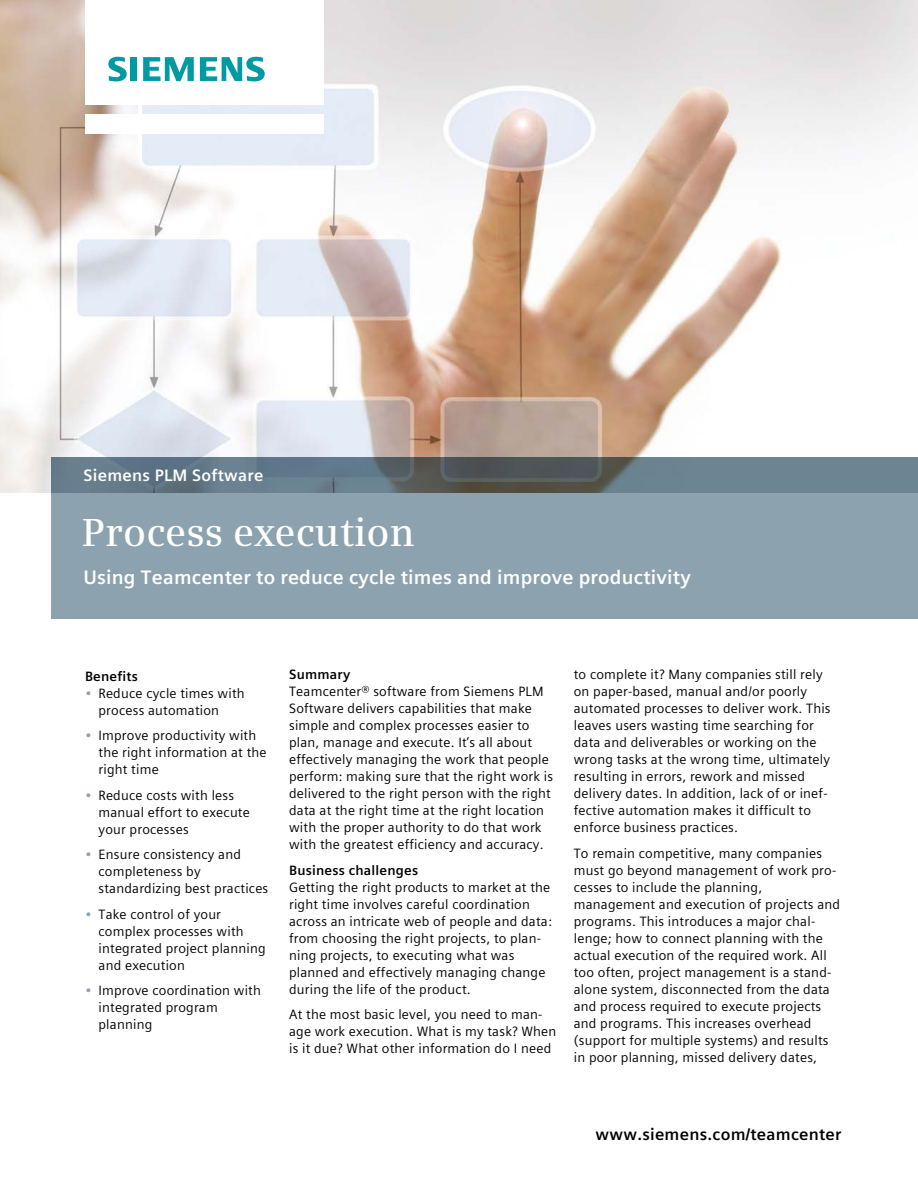
<style>
.page{position:relative;width:918px;height:1188px;background:#fff}
.page>*{position:absolute;margin:0;border:0;box-sizing:border-box;transform-origin:0 0}
._01__Headline__26pt{font:600 39px "Siemens Serif";color:#fff}
._01__Subline__13pt_5{font:700 19.5px "Siemens Sans Global";letter-spacing:.01em;color:#fff}
._03__URL_sector_clai{font:700 16.5px "Siemens Sans Global";letter-spacing:.015em;color:#000}
.t1{font:700 16.5px "Siemens Sans Global";letter-spacing:.015em;color:#fff}
._04__Copy___9pt_4mm{font:13.5px/17px "Siemens Sans Global";letter-spacing:.015em;color:#000}
._04__Head_paragraph{font:700 13.5px "Siemens Sans Global";letter-spacing:.015em;color:#000}
.s1{color:#8ca3af}
</style>
<div class="page">
<img style="left:0;top:0;width:918px;height:493px">
<div style="left:85px;top:114px;width:238px;height:19px;background:#fff"></div>
<div style="left:85px;top:0;width:238px;height:105px;background:#fff"></div>
<svg style="left:108px;top:57px;width:19px;height:24px"></svg>
<div style="left:130px;top:57px;width:7px;height:24px;background:#009aa3"></div>
<svg style="left:143px;top:57px;width:51px;height:24px"></svg>
<svg style="left:200px;top:57px;width:65px;height:24px"></svg>
<svg style="left:51px;top:457px;width:867px;height:36px;background:#61747e"></svg>
<div style="left:51px;top:493px;width:867px;height:125px;background:#8ca3af"></div>
<p class="t1" style="left:84px;top:462px;width:181px">Siemens PLM Software</p>
<p class="_01__Headline__26pt" style="left:82px;top:510px;width:334px">Process execution</p>
<p class="_01__Subline__13pt_5" style="left:83px;top:563px;width:609px">Using Teamcenter to reduce cycle times and improve productivity</p>
<p class="_04__Head_paragraph" style="left:85px;top:666px;width:54px">Benefits</p>
<p class="_04__Copy___9pt_4mm" style="left:99px;top:685px;width:148px;text-indent:-14px"><span class="s1">•</span> Reduce cycle times with process automation</p>
<p class="_04__Copy___9pt_4mm" style="left:99px;top:727px;width:170px;text-indent:-14px"><span class="s1">•</span> Improve productivity with the right information at the right time</p>
<p class="_04__Copy___9pt_4mm" style="left:99px;top:787px;width:153px;text-indent:-14px"><span class="s1">•</span> Reduce costs with less manual effort to execute your processes</p>
<p class="_04__Copy___9pt_4mm" style="left:99px;top:846px;width:171px;text-indent:-14px"><span class="s1">•</span> Ensure consistency and completeness by standardizing best practices</p>
<p class="_04__Copy___9pt_4mm" style="left:99px;top:906px;width:169px;text-indent:-14px"><span class="s1">•</span> Take control of your complex processes with integrated project planning and execution</p>
<p class="_04__Copy___9pt_4mm" style="left:99px;top:982px;width:164px;text-indent:-14px"><span class="s1">•</span> Improve coordination with integrated program planning</p>
<p class="_04__Head_paragraph" style="left:289px;top:664px;width:63px">Summary</p>
<p class="_04__Copy___9pt_4mm" style="left:289px;top:683px;width:265px">Teamcenter® software from Siemens PLM Software delivers capabilities that make simple and complex processes easier to plan, manage and execute. It’s all about effectively managing the work that people perform: making sure that the right work is delivered to the right person with the right data at the right time at the right location with the proper authority to do that work with the greatest efficiency and accuracy.</p>
<p class="_04__Head_paragraph" style="left:289px;top:860px;width:131px">Business challenges</p>
<p class="_04__Copy___9pt_4mm" style="left:289px;top:879px;width:264px">Getting the right products to market at the right time involves careful coordination across an intricate web of people and data: from choosing the right projects, to plan&shy;ning projects, to executing what was planned and effectively managing change during the life of the product.</p>
<p class="_04__Copy___9pt_4mm" style="left:289px;top:1006px;width:269px">At the most basic level, you need to man&shy;age work execution. What is my task? When is it due? What other information do I need</p>
<p class="_04__Copy___9pt_4mm" style="left:574px;top:666px;width:258px">to complete it? Many companies still rely on paper-based, manual and/or poorly automated processes to deliver work. This leaves users wasting time searching for data and deliverables or working on the wrong tasks at the wrong time, ultimately resulting in errors, rework and missed delivery dates. In addition, lack of or inef&shy;fective automation makes it difficult to enforce business practices.</p>
<p class="_04__Copy___9pt_4mm" style="left:574px;top:845px;width:268px">To remain competitive, many companies must go beyond management of work pro&shy;cesses to include the planning, management and execution of projects and programs. This introduces a major chal&shy;lenge; how to connect planning with the actual execution of the required work. All too often, project management is a stand&shy;alone system, disconnected from the data and process required to execute projects and programs. This increases overhead (support for multiple systems) and results in poor planning, missed delivery dates,</p>
<p class="_03__URL_sector_clai" style="left:596px;top:1121px;width:247px">www.siemens.com/teamcenter</p>
</div>
